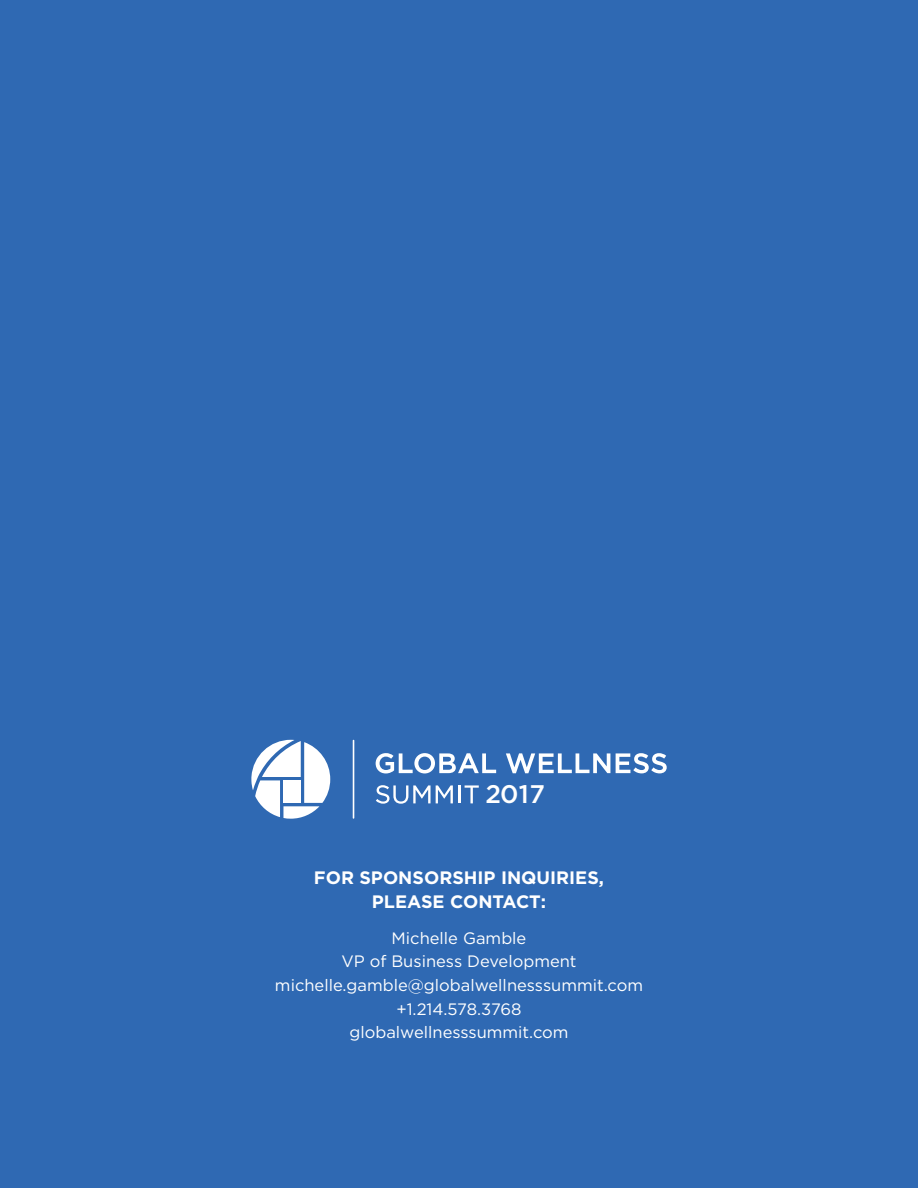
<style>
.page{position:relative;width:918px;height:1188px;background:#2f69b3}
.page>*{position:absolute;margin:0;border:0;box-sizing:border-box;transform-origin:0 0}
.t1{font:500 25.5px "Gotham";color:#fff}
.t2{font:700 18px/24px "Gotham";color:#fff;text-align:center}
.t3{font:16.5px/23.7px "Gotham";color:#fff;text-align:center}
</style>
<div class="page">
<hr style="left:353px;top:740px;width:1px;height:79px;background:#fff">
<svg style="left:251px;top:740px;width:79px;height:79px"></svg>
<svg style="left:376px;top:753px;width:120px;height:20px"></svg>
<svg style="left:506px;top:753px;width:104px;height:20px"></svg>
<svg style="left:616px;top:753px;width:51px;height:20px"></svg>
<svg style="left:376px;top:785px;width:77px;height:19px"></svg>
<hr style="left:458px;top:785px;width:3px;height:18px;background:#fff">
<svg style="left:465px;top:785px;width:14px;height:18px"></svg>
<h1 class="t1" style="left:485px;top:778px;width:61px">2017</h1>
<p class="t2" style="left:314px;top:865px;width:292px">FOR SPONSORSHIP INQUIRIES,<br>PLEASE CONTACT:</p>
<p class="t3" style="left:275px;top:925px;width:370px">Michelle Gamble<br>VP of Business Development michelle.gamble@globalwellnesssummit.com +1.214.578.3768<br>globalwellnesssummit.com</p>
</div>
